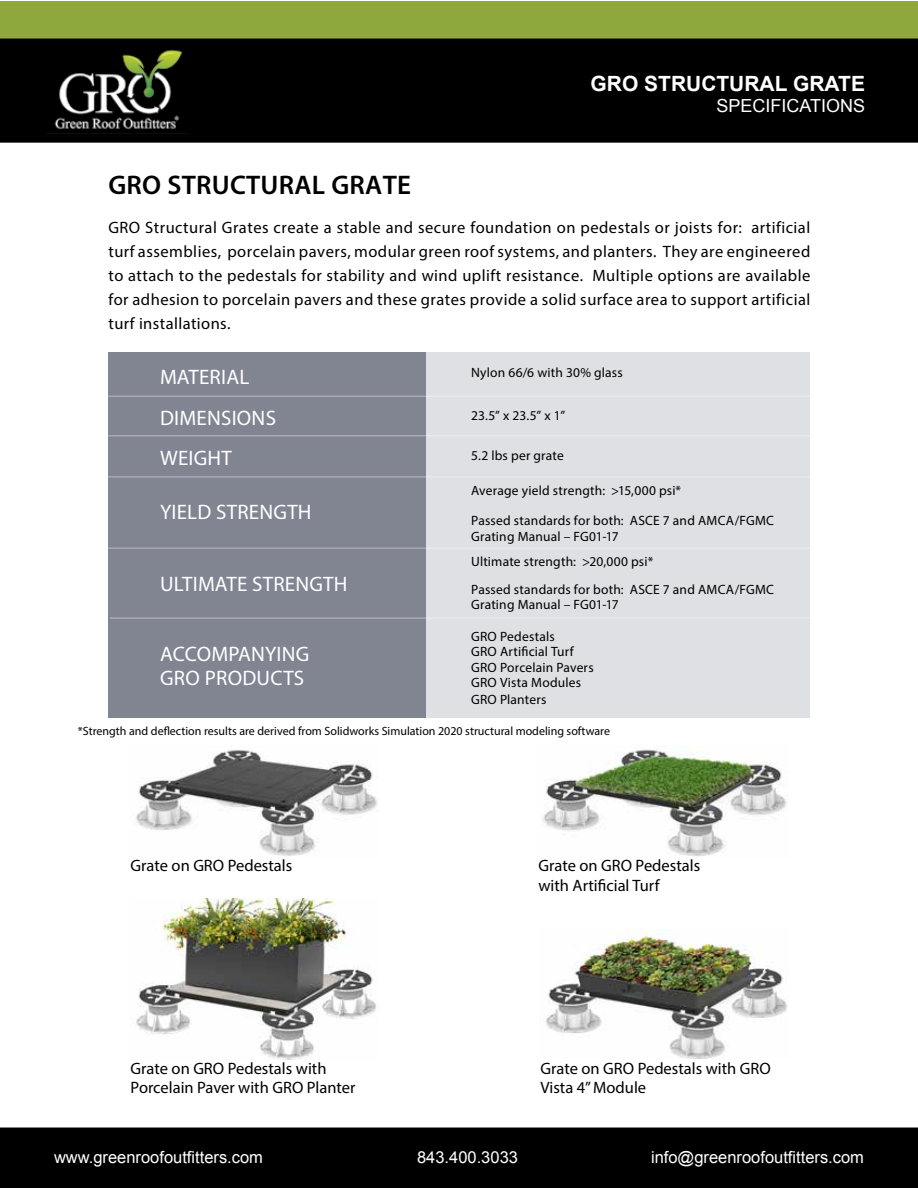
<style>
.page{position:relative;width:918px;height:1188px;background:#fff}
.page>*{position:absolute;margin:0;border:0;box-sizing:border-box;transform-origin:0 0}
.t1{font:600 27px "Myriad Pro";letter-spacing:.01em;color:#000}
.t2{font:21px/40.2px "Myriad Pro";letter-spacing:.01em;color:#fff}
.t3{font:700 21px "Arial";color:#fff}
.t4{font:18px "Arial";color:#fff}
.t5{font:16.5px/24px "Myriad Pro";color:#000}
.t6{font:16.5px "Arial";color:#fff}
.t7{font:13.5px/15.6px "Myriad Pro";letter-spacing:.015em;color:#000}
.t8{font:12px "Myriad Pro";color:#000}
</style>
<div class="page">
<div style="left:1px;top:1px;width:917px;height:38px;background:#8ea83e"></div>
<div style="left:1px;top:39px;width:916px;height:103px;background:#000"></div>
<div style="left:0;top:39px;width:918px;height:104px;border:2px solid #000"></div>
<img style="left:54px;top:49px;width:129px;height:81px">
<div style="left:1px;top:1128px;width:916px;height:59px;background:#000"></div>
<div style="left:0;top:1128px;width:918px;height:60px;border:2px solid #000"></div>
<div style="left:108px;top:352px;width:318px;height:365px;background:#818491"></div>
<div style="left:426px;top:352px;width:383px;height:365px;background:#dee0e3"></div>
<hr style="left:12px;top:436px;width:860px;height:1px;background:#fff">
<hr style="left:70px;top:396px;width:822px;height:1px;background:#fff">
<hr style="left:69px;top:548px;width:830px;height:1px;background:#fff">
<hr style="left:29px;top:477px;width:831px;height:1px;background:#fff">
<hr style="left:110px;top:618px;width:808px;height:1px;background:#fff">
<img style="left:136px;top:750px;width:241px;height:106px">
<img style="left:542px;top:749px;width:245px;height:107px">
<img style="left:136px;top:898px;width:241px;height:161px">
<img style="left:546px;top:929px;width:242px;height:129px">
<p class="t3" style="left:591px;top:70px;width:276px">GRO STRUCTURAL GRATE</p>
<p class="t4" style="left:716px;top:94px;width:150px">SPECIFICATIONS</p>
<h1 class="t1" style="left:108px;top:167px;width:304px">GRO STRUCTURAL GRATE</h1>
<p class="t5" style="left:108px;top:215px;width:704px;text-align:justify">GRO Structural Grates create a stable and secure foundation on pedestals or joists for: artificial turf assemblies, porcelain pavers, modular green roof systems, and planters. They are engineered to attach to the pedestals for stability and wind uplift resistance. Multiple options are available for adhesion to porcelain pavers and these grates provide a solid surface area to support artificial turf installations.</p>
<p class="t7" style="left:471px;top:364px;width:153px">Nylon 66/6 with 30% glass</p>
<p class="t7" style="left:471px;top:408px;width:96px">23.5” x 23.5” x 1”</p>
<p class="t7" style="left:471px;top:447px;width:94px">5.2 lbs per grate</p>
<p class="t7" style="left:471px;top:482px;width:212px">Average yield strength: &gt;15,000 psi*</p>
<p class="t7" style="left:471px;top:513px;width:304px">Passed standards for both: ASCE 7 and AMCA/FGMC<br>Grating Manual – FG01-17</p>
<p class="t7" style="left:471px;top:548px;width:304px;line-height:27.3px">Ultimate strength: &gt;20,000 psi*<br>Passed standards for both: ASCE 7 and AMCA/FGMC</p>
<p class="t7" style="left:471px;top:596px;width:149px">Grating Manual – FG01-17</p>
<p class="t7" style="left:471px;top:629px;width:124px">GRO Pedestals<br>GRO Artificial Turf<br>GRO Porcelain Pavers<br>GRO Vista Modules<br>GRO Planters</p>
<p class="t2" style="left:160px;top:357px;width:117px">MATERIAL<br>DIMENSIONS<br>WEIGHT</p>
<p class="t2" style="left:160px;top:492px;width:153px">YIELD STRENGTH</p>
<p class="t2" style="left:160px;top:564px;width:189px">ULTIMATE STRENGTH</p>
<p class="t2" style="left:160px;top:642px;width:151px;line-height:24px">ACCOMPANYING<br>GRO PRODUCTS</p>
<p class="t8" style="left:78px;top:724px;width:534px">*Strength and deflection results are derived from Solidworks Simulation 2020 structural modeling software</p>
<p class="t5" style="left:131px;top:854px;width:163px">Grate on GRO Pedestals</p>
<p class="t5" style="left:539px;top:856px;width:163px;line-height:19.8px">Grate on GRO Pedestals with Artificial Turf</p>
<p class="t5" style="left:131px;top:1058px;width:226px;line-height:19.8px">Grate on GRO Pedestals with<br>Porcelain Paver with GRO Planter</p>
<p class="t5" style="left:541px;top:1058px;width:232px;line-height:19.8px">Grate on GRO Pedestals with GRO<br>Vista 4” Module</p>
<p class="t6" style="left:54px;top:1147px;width:211px">www.greenroofoutfitters.com</p>
<p class="t6" style="left:417px;top:1147px;width:102px">843.400.3033</p>
<p class="t6" style="left:651px;top:1147px;width:214px">info@greenroofoutfitters.com</p>
</div>
